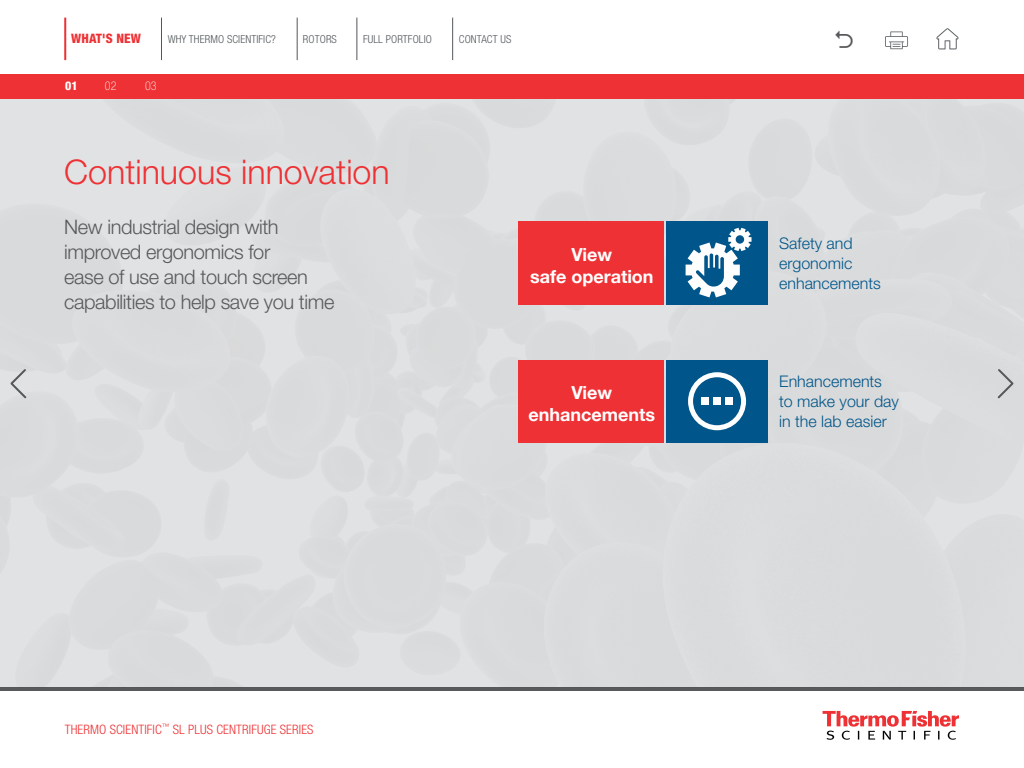
<style>
.page{position:relative;width:1024px;height:768px;background:#fff}
.page>*{position:absolute;margin:0;border:0;box-sizing:border-box;transform-origin:0 0}
.t1{font:300 34px "Helvetica Neue LT Std";color:#ee3134}
.t2{font:300 20px/25px "Helvetica Neue LT Std";letter-spacing:-.02em;color:#58595b}
.t3{font:700 18px/21.6px "Helvetica Neue";color:#fff;text-align:center}
.t4{font:300 16px/20px "Helvetica Neue LT Std";color:#00558a}
.t5{font:300 condensed 13px "Helvetica Neue LT Std";letter-spacing:.01em;color:#ee3134}
.t6{font:800 condensed 13px "Helvetica Neue LT Std";letter-spacing:.01em;color:#ee3134}
.t7{font:100 condensed 12px "Helvetica Neue LT Std";color:#fff}
.t8{font:800 condensed 12px "Helvetica Neue LT Std";color:#fff}
.t9{font:300 condensed 11px "Helvetica Neue LT Std";letter-spacing:.01em;color:#52575a}
</style>
<div class="page">
<div style="left:0;top:684px;width:1024px;height:6px;background:#58595b"></div>
<svg style="left:823px;top:711px;width:136px;height:29px"></svg>
<div style="left:0;top:98px;width:1024px;height:589px;background:#dadbdc"></div>
<div style="left:667px;top:222px;width:101px;height:83px;background:#00558a"></div>
<div style="left:667px;top:360px;width:101px;height:83px;background:#00558a"></div>
<div style="left:519px;top:222px;width:145px;height:83px;background:#ee3134"></div>
<div style="left:519px;top:360px;width:145px;height:83px;background:#ee3134"></div>
<div style="left:688px;top:372px;width:58px;height:58px;border:5px solid #fff;border-radius:50%"></div>
<div style="left:713px;top:397px;width:8px;height:8px;background:#fff"></div>
<div style="left:701px;top:397px;width:8px;height:8px;background:#fff"></div>
<div style="left:725px;top:397px;width:8px;height:8px;background:#fff"></div>
<svg style="left:686px;top:228px;width:66px;height:69px"></svg>
<svg style="left:996px;top:367px;width:19px;height:33px"></svg>
<svg style="left:9px;top:367px;width:19px;height:33px"></svg>
<svg style="left:885px;top:32px;width:23px;height:17px"></svg>
<hr style="left:297px;top:18px;width:1px;height:42px;background:#52575a">
<hr style="left:64px;top:18px;width:2px;height:42px;background:#ee3134">
<hr style="left:161px;top:18px;width:1px;height:42px;background:#52575a">
<svg style="left:936px;top:28px;width:22px;height:21px"></svg>
<hr style="left:357px;top:18px;width:1px;height:42px;background:#52575a">
<hr style="left:452px;top:18px;width:1px;height:42px;background:#52575a">
<div style="left:0;top:74px;width:1024px;height:24px;background:#ee3134"></div>
<p class="t6" style="left:71px;top:31px;width:71px">WHAT'S NEW</p>
<p class="t9" style="left:168px;top:33px;width:110px">WHY THERMO SCIENTIFIC?</p>
<p class="t9" style="left:303px;top:33px;width:35px">ROTORS</p>
<p class="t9" style="left:363px;top:33px;width:70px">FULL PORTFOLIO</p>
<p class="t9" style="left:459px;top:33px;width:54px">CONTACT US</p>
<p class="t8" style="left:65px;top:79px;width:14px">01</p>
<p class="t7" style="left:105px;top:79px;width:13px">02</p>
<p class="t7" style="left:145px;top:79px;width:13px">03</p>
<h1 class="t1" style="left:64px;top:151px;width:327px">Continuous innovation</h1>
<p class="t2" style="left:64px;top:214px;width:272px">New industrial design with improved ergonomics for<br>ease of use and touch screen capabilities to help save you time</p>
<p class="t3" style="left:530px;top:244px;width:125px">View<br>safe operation</p>
<p class="t3" style="left:529px;top:382px;width:128px">View enhancements</p>
<p class="t5" style="left:65px;top:722px;width:250px">THERMO SCIENTIFIC<sup>™</sup> SL PLUS CENTRIFUGE SERIES</p>
<p class="t4" style="left:779px;top:233px;width:103px">Safety and ergonomic enhancements</p>
<p class="t4" style="left:779px;top:371px;width:121px">Enhancements to make your day in the lab easier</p>
</div>
